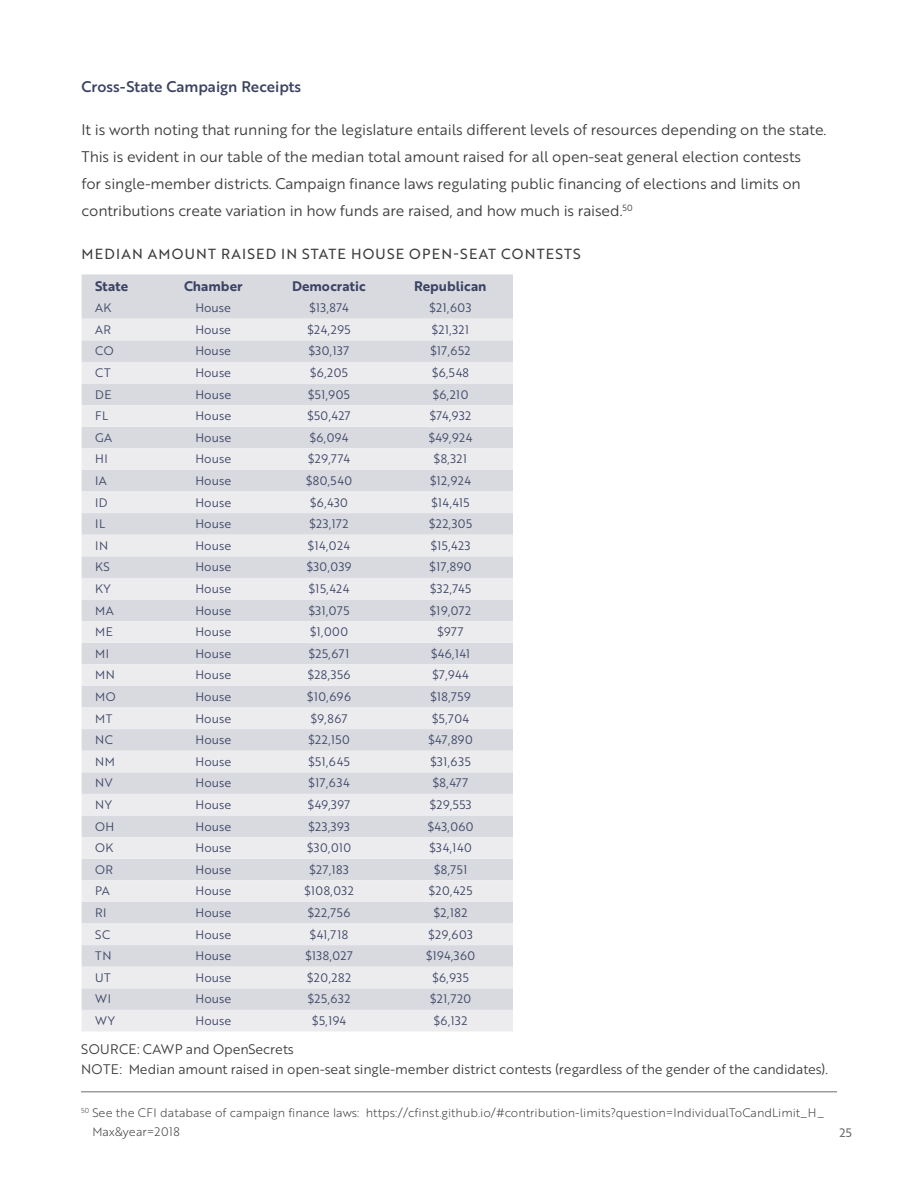
<style>
.page{position:relative;width:918px;height:1188px;background:#fff}
.page>*{position:absolute;margin:0;border:0;box-sizing:border-box;transform-origin:0 0}
.t1{font:15px/27px "Brother 1816 Book";letter-spacing:-.01em;color:#3c3c3c}
.t2{font:15px "Brother 1816 Medium";color:#3c4363}
.t3{font:14.25px "Brother 1816 Regular";letter-spacing:.085em;color:#3c3c3c}
.t4{font:13.5px "Brother 1816 Book";letter-spacing:-.01em;color:#3c3c3c}
.t5{font:13.5px "Brother 1816 Bold";color:#3c4363}
.t6{font:12px "Brother 1816 Book";letter-spacing:.04em;color:#3c4363}
.t7{font:12px/19.5px "Brother 1816 Light";color:#3c3c3c}
.t8{font:12px "Brother 1816 Regular";color:#6d6d6d}
</style>
<div class="page">
<hr style="left:81px;top:1092px;width:756px;height:1px;background:#6d6d6d">
<div style="left:82px;top:274px;width:431px;height:45px;background:#d8dae0"></div>
<svg style="left:82px;top:319px;width:431px;height:712px;fill:#ececef"></svg>
<h3 class="t2" style="left:82px;top:75px;width:221px">Cross-State Campaign Receipts</h3>
<p class="t1" style="left:82px;top:116px;width:746px">It is worth noting that running for the legislature entails different levels of resources depending on the state.<br>This is evident in our table of the median total amount raised for all open-seat general election contests<br>for single-member districts. Campaign finance laws regulating public financing of elections and limits on contributions create variation in how funds are raised, and how much is raised.<sup>50</sup></p>
<h3 class="t3" style="left:82px;top:243px;width:501px">MEDIAN AMOUNT RAISED IN STATE HOUSE OPEN-SEAT CONTESTS</h3>
<p class="t5" style="left:95px;top:276px;width:35px">State</p>
<p class="t5" style="left:184px;top:276px;width:60px">Chamber</p>
<p class="t5" style="left:292px;top:276px;width:75px">Democratic</p>
<p class="t5" style="left:414px;top:276px;width:74px">Republican</p>
<p class="t6" style="left:95px;top:299px;width:18px">AK</p>
<p class="t6" style="left:195px;top:299px;width:37px">House</p>
<p class="t6" style="left:309px;top:299px;width:41px">$13,874</p>
<p class="t6" style="left:429px;top:299px;width:44px">$21,603</p>
<p class="t6" style="left:95px;top:321px;width:17px">AR</p>
<p class="t6" style="left:195px;top:321px;width:37px">House</p>
<p class="t6" style="left:307px;top:321px;width:45px">$24,295</p>
<p class="t6" style="left:432px;top:321px;width:39px">$21,321</p>
<p class="t6" style="left:95px;top:342px;width:20px">CO</p>
<p class="t6" style="left:195px;top:342px;width:37px">House</p>
<p class="t6" style="left:309px;top:342px;width:42px">$30,137</p>
<p class="t6" style="left:430px;top:342px;width:42px">$17,652</p>
<p class="t6" style="left:95px;top:364px;width:17px">CT</p>
<p class="t6" style="left:195px;top:364px;width:37px">House</p>
<p class="t6" style="left:310px;top:364px;width:40px">$6,205</p>
<p class="t6" style="left:432px;top:364px;width:39px">$6,548</p>
<p class="t6" style="left:95px;top:385px;width:18px">DE</p>
<p class="t6" style="left:195px;top:385px;width:37px">House</p>
<p class="t6" style="left:308px;top:385px;width:44px">$51,905</p>
<p class="t6" style="left:432px;top:385px;width:37px">$6,210</p>
<p class="t6" style="left:95px;top:407px;width:15px">FL</p>
<p class="t6" style="left:195px;top:407px;width:37px">House</p>
<p class="t6" style="left:307px;top:407px;width:45px">$50,427</p>
<p class="t6" style="left:429px;top:407px;width:43px">$74,932</p>
<p class="t6" style="left:95px;top:429px;width:18px">GA</p>
<p class="t6" style="left:195px;top:429px;width:37px">House</p>
<p class="t6" style="left:309px;top:429px;width:40px">$6,094</p>
<p class="t6" style="left:428px;top:429px;width:45px">$49,924</p>
<p class="t6" style="left:95px;top:450px;width:14px">HI</p>
<p class="t6" style="left:195px;top:450px;width:37px">House</p>
<p class="t6" style="left:308px;top:450px;width:44px">$29,774</p>
<p class="t6" style="left:434px;top:450px;width:35px">$8,321</p>
<p class="t6" style="left:95px;top:472px;width:13px">IA</p>
<p class="t6" style="left:195px;top:472px;width:37px">House</p>
<p class="t6" style="left:306px;top:472px;width:48px">$80,540</p>
<p class="t6" style="left:430px;top:472px;width:43px">$12,924</p>
<p class="t6" style="left:95px;top:493px;width:14px">ID</p>
<p class="t6" style="left:195px;top:493px;width:37px">House</p>
<p class="t6" style="left:310px;top:493px;width:40px">$6,430</p>
<p class="t6" style="left:431px;top:493px;width:40px">$14,415</p>
<p class="t6" style="left:95px;top:515px;width:11px">IL</p>
<p class="t6" style="left:196px;top:515px;width:37px">House</p>
<p class="t6" style="left:309px;top:515px;width:41px">$23,172</p>
<p class="t6" style="left:429px;top:515px;width:45px">$22,305</p>
<p class="t6" style="left:95px;top:537px;width:14px">IN</p>
<p class="t6" style="left:196px;top:537px;width:37px">House</p>
<p class="t6" style="left:308px;top:537px;width:44px">$14,024</p>
<p class="t6" style="left:431px;top:537px;width:41px">$15,423</p>
<p class="t6" style="left:95px;top:558px;width:16px">KS</p>
<p class="t6" style="left:196px;top:558px;width:37px">House</p>
<p class="t6" style="left:306px;top:558px;width:47px">$30,039</p>
<p class="t6" style="left:429px;top:558px;width:44px">$17,890</p>
<p class="t6" style="left:95px;top:580px;width:17px">KY</p>
<p class="t6" style="left:196px;top:580px;width:37px">House</p>
<p class="t6" style="left:309px;top:580px;width:42px">$15,424</p>
<p class="t6" style="left:430px;top:580px;width:43px">$32,745</p>
<p class="t6" style="left:95px;top:601px;width:20px">MA</p>
<p class="t6" style="left:196px;top:601px;width:37px">House</p>
<p class="t6" style="left:309px;top:601px;width:42px">$31,075</p>
<p class="t6" style="left:430px;top:601px;width:43px">$19,072</p>
<p class="t6" style="left:95px;top:623px;width:19px">ME</p>
<p class="t6" style="left:196px;top:623px;width:37px">House</p>
<p class="t6" style="left:310px;top:623px;width:40px">$1,000</p>
<p class="t6" style="left:437px;top:623px;width:28px">$977</p>
<p class="t6" style="left:95px;top:645px;width:15px">MI</p>
<p class="t6" style="left:196px;top:645px;width:37px">House</p>
<p class="t6" style="left:308px;top:645px;width:43px">$25,671</p>
<p class="t6" style="left:431px;top:645px;width:41px">$46,141</p>
<p class="t6" style="left:95px;top:666px;width:21px">MN</p>
<p class="t6" style="left:196px;top:666px;width:37px">House</p>
<p class="t6" style="left:307px;top:666px;width:45px">$28,356</p>
<p class="t6" style="left:432px;top:666px;width:38px">$7,944</p>
<p class="t6" style="left:95px;top:688px;width:22px">MO</p>
<p class="t6" style="left:196px;top:688px;width:37px">House</p>
<p class="t6" style="left:307px;top:688px;width:46px">$10,696</p>
<p class="t6" style="left:430px;top:688px;width:42px">$18,759</p>
<p class="t6" style="left:95px;top:709px;width:19px">MT</p>
<p class="t6" style="left:196px;top:709px;width:37px">House</p>
<p class="t6" style="left:310px;top:709px;width:39px">$9,867</p>
<p class="t6" style="left:432px;top:709px;width:39px">$5,704</p>
<p class="t6" style="left:95px;top:731px;width:19px">NC</p>
<p class="t6" style="left:196px;top:731px;width:37px">House</p>
<p class="t6" style="left:308px;top:731px;width:43px">$22,150</p>
<p class="t6" style="left:428px;top:731px;width:46px">$47,890</p>
<p class="t6" style="left:95px;top:753px;width:21px">NM</p>
<p class="t6" style="left:196px;top:753px;width:37px">House</p>
<p class="t6" style="left:308px;top:753px;width:43px">$51,645</p>
<p class="t6" style="left:430px;top:753px;width:42px">$31,635</p>
<p class="t6" style="left:95px;top:774px;width:19px">NV</p>
<p class="t6" style="left:196px;top:774px;width:37px">House</p>
<p class="t6" style="left:308px;top:774px;width:43px">$17,634</p>
<p class="t6" style="left:433px;top:774px;width:37px">$8,477</p>
<p class="t6" style="left:95px;top:796px;width:18px">NY</p>
<p class="t6" style="left:196px;top:796px;width:37px">House</p>
<p class="t6" style="left:308px;top:796px;width:44px">$49,397</p>
<p class="t6" style="left:429px;top:796px;width:44px">$29,553</p>
<p class="t6" style="left:95px;top:817px;width:21px">OH</p>
<p class="t6" style="left:196px;top:817px;width:37px">House</p>
<p class="t6" style="left:308px;top:817px;width:43px">$23,393</p>
<p class="t6" style="left:427px;top:817px;width:48px">$43,060</p>
<p class="t6" style="left:95px;top:839px;width:20px">OK</p>
<p class="t6" style="left:196px;top:839px;width:37px">House</p>
<p class="t6" style="left:307px;top:839px;width:46px">$30,010</p>
<p class="t6" style="left:429px;top:839px;width:44px">$34,140</p>
<p class="t6" style="left:95px;top:861px;width:19px">OR</p>
<p class="t6" style="left:196px;top:861px;width:37px">House</p>
<p class="t6" style="left:309px;top:861px;width:41px">$27,183</p>
<p class="t6" style="left:434px;top:861px;width:35px">$8,751</p>
<p class="t6" style="left:95px;top:882px;width:16px">PA</p>
<p class="t6" style="left:196px;top:882px;width:37px">House</p>
<p class="t6" style="left:304px;top:882px;width:51px">$108,032</p>
<p class="t6" style="left:429px;top:882px;width:46px">$20,425</p>
<p class="t6" style="left:95px;top:904px;width:13px">RI</p>
<p class="t6" style="left:196px;top:904px;width:37px">House</p>
<p class="t6" style="left:308px;top:904px;width:44px">$22,756</p>
<p class="t6" style="left:434px;top:904px;width:35px">$2,182</p>
<p class="t6" style="left:95px;top:925px;width:17px">SC</p>
<p class="t6" style="left:196px;top:925px;width:37px">House</p>
<p class="t6" style="left:310px;top:925px;width:40px">$41,718</p>
<p class="t6" style="left:428px;top:925px;width:46px">$29,603</p>
<p class="t6" style="left:95px;top:947px;width:18px">TN</p>
<p class="t6" style="left:196px;top:947px;width:37px">House</p>
<p class="t6" style="left:305px;top:947px;width:49px">$138,027</p>
<p class="t6" style="left:426px;top:947px;width:51px">$194,360</p>
<p class="t6" style="left:95px;top:969px;width:17px">UT</p>
<p class="t6" style="left:196px;top:969px;width:37px">House</p>
<p class="t6" style="left:307px;top:969px;width:46px">$20,282</p>
<p class="t6" style="left:432px;top:969px;width:38px">$6,935</p>
<p class="t6" style="left:95px;top:990px;width:17px">WI</p>
<p class="t6" style="left:196px;top:990px;width:37px">House</p>
<p class="t6" style="left:308px;top:990px;width:45px">$25,632</p>
<p class="t6" style="left:430px;top:990px;width:43px">$21,720</p>
<p class="t6" style="left:95px;top:1012px;width:21px">WY</p>
<p class="t6" style="left:196px;top:1012px;width:37px">House</p>
<p class="t6" style="left:312px;top:1012px;width:36px">$5,194</p>
<p class="t6" style="left:434px;top:1012px;width:36px">$6,132</p>
<p class="t4" style="left:81px;top:1039px;width:214px">SOURCE: CAWP and OpenSecrets</p>
<p class="t4" style="left:81px;top:1059px;width:749px">NOTE: Median amount raised in open-seat single-member district contests (regardless of the gender of the candidates).</p>
<p class="t7" style="left:92px;top:1102px;width:733px;text-indent:-11px"><sup>50</sup> See the CFI database of campaign finance laws: https://cfinst.github.io/#contribution-limits?question=IndividualToCandLimit_H_<br>Max&amp;year=2018</p>
<p class="t8" style="left:839px;top:1124px;width:14px">25</p>
</div>
